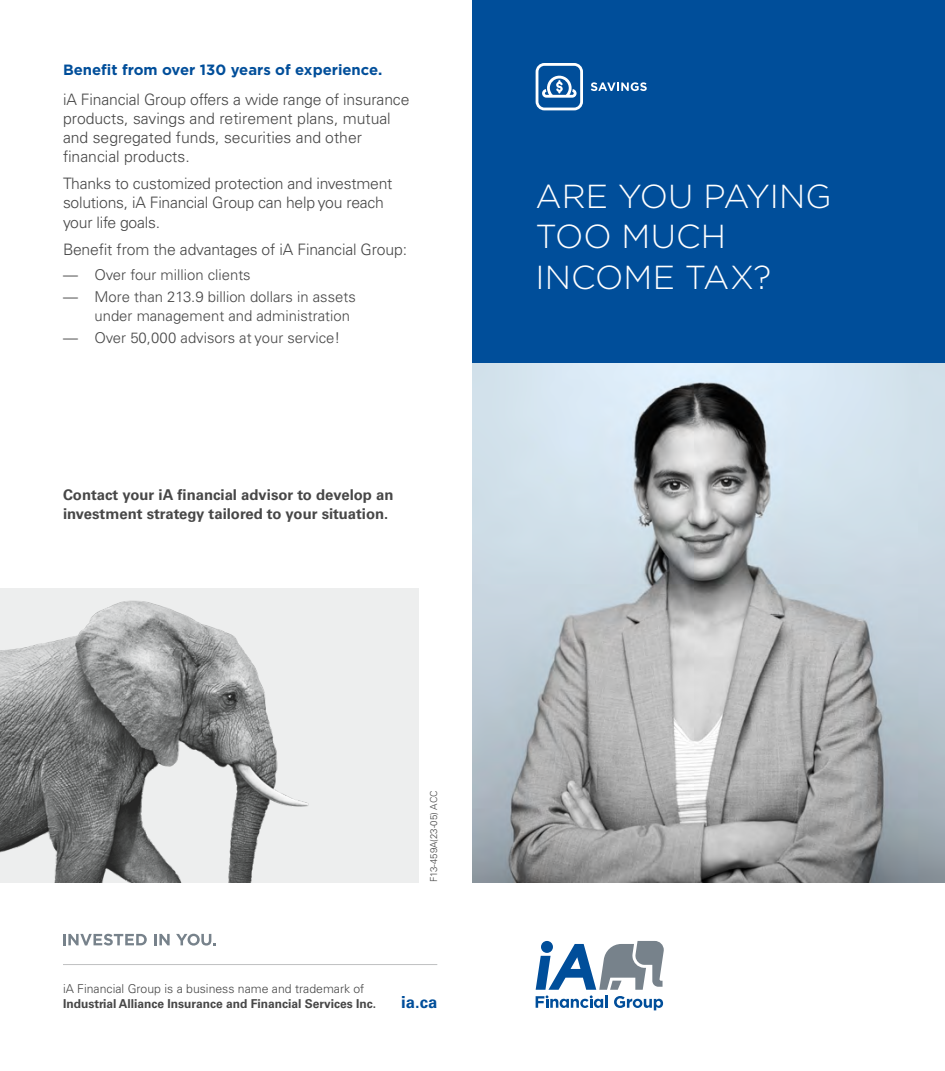
<style>
.page{position:relative;width:945px;height:1071px;background:#fff}
.page>*{position:absolute;margin:0;border:0;box-sizing:border-box;transform-origin:0 0}
.t1{font:300 33.25px/40.2px "Gotham";color:#fff}
.t2{font:700 16.62px "Univers LT Pro 65";color:#004e9a}
.t3{font:300 15.75px/19.2px "Univers LT Pro 45";letter-spacing:-.01em;color:#474747}
.t4{font:300 14.88px/18.4px "Univers LT Pro 45";color:#474747}
.t5{font:700 14.88px/18.4px "Univers LT Pro 65";color:#474747}
.t6{font:700 14.88px "Gotham";color:#004e9a}
.t7{font:700 12.25px/14.9px "Univers LT Pro 65";color:#474747}
.t8{font:300 9.62px "Univers LT Pro 45";color:#474747}
.s1{font-family:"Univers LT Pro 45";font-weight:300}
</style>
<div class="page">
<img style="left:473px;top:362px;width:472px;height:520px">
<div style="left:473px;top:0;width:472px;height:362px;background:#004e9a"></div>
<svg style="left:536px;top:941px;width:128px;height:69px"></svg>
<svg style="left:536px;top:63px;width:47px;height:47px"></svg>
<svg style="left:591px;top:82px;width:56px;height:9px"></svg>
<hr style="left:63px;top:964px;width:374px;height:1px;background:#bfc0c1">
<img style="left:0;top:588px;width:418px;height:294px">
<svg style="left:63px;top:934px;width:84px;height:12px"></svg>
<svg style="left:154px;top:934px;width:16px;height:11px"></svg>
<svg style="left:176px;top:934px;width:40px;height:12px"></svg>
<p class="t6" style="left:63px;top:60px;width:321px">Benefit from over 130 years of experience.</p>
<p class="t3" style="left:63px;top:89px;width:348px">iA Financial Group offers a wide range of insurance products, savings and retirement plans, mutual and segregated funds, securities and other financial products.</p>
<p class="t3" style="left:63px;top:174px;width:331px">Thanks to customized protection and investment solutions, iA Financial Group can help you reach your life goals.</p>
<p class="t3" style="left:63px;top:239px;width:346px">Benefit from the advantages of iA Financial Group:</p>
<p class="t4" style="left:63px;top:266px;width:189px">— Over four million clients</p>
<p class="t4" style="left:94px;top:287px;width:263px;text-indent:-32px">— More than 213.9 billion dollars in assets under management and administration</p>
<p class="t4" style="left:63px;top:328px;width:279px">— Over 50,000 advisors at your service!</p>
<p class="t5" style="left:63px;top:485px;width:332px">Contact your iA financial advisor to develop an investment strategy tailored to your situation.</p>
<h1 class="t1" style="left:536px;top:175px;width:297px">ARE YOU PAYING<br>TOO MUCH<br>INCOME TAX?</h1>
<p class="t8" style="left:428px;top:882px;width:93px;rotate:-90deg">F13-459A(23-05) ACC</p>
<p class="t7" style="left:63px;top:981px;width:315px"><span class="s1">iA Financial Group is a business name and trademark of<br></span>Industrial Alliance Insurance and Financial Services Inc.</p>
<p class="t2" style="left:401px;top:990px;width:38px">ia.ca</p>
</div>
